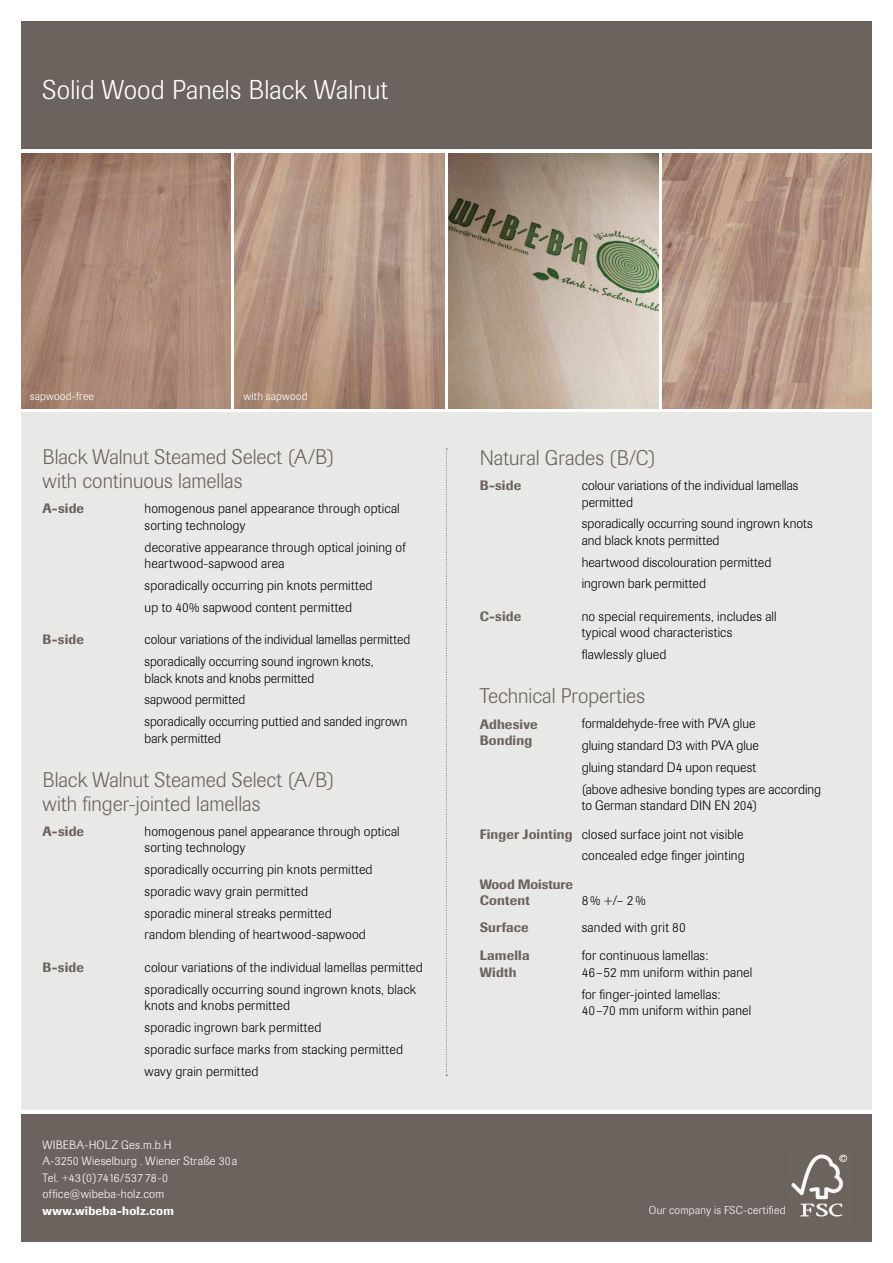
<style>
.page{position:relative;width:893px;height:1263px;background:#fff}
.page>*{position:absolute;margin:0;border:0;box-sizing:border-box;transform-origin:0 0}
.t1{font:300 27px "Supersonic BSK";letter-spacing:.01em;color:#fff}
.t2{font:300 21px/24px "Supersonic BSK";color:#6d635e}
.t3{font:300 13.5px/21.8px "Supersonic BSK";letter-spacing:.01em;color:#000}
.t4{font:500 13.5px/16.5px "Supersonic BSK";letter-spacing:.01em;color:#6d635e}
.t5{font:300 12px/16.5px "Supersonic BSK";letter-spacing:.02em;color:#fff}
.t6{font:500 12px "Supersonic BSK";letter-spacing:.015em;color:#fff}
.t7{font:300 11.25px "Supersonic BSK";letter-spacing:.025em;color:#fff}
.s1{font-size:10.5px}
.s2{font-weight:500;color:#6d635e}
</style>
<div class="page">
<div style="left:21px;top:412px;width:851px;height:698px;background:#e8e8e7"></div>
<div style="left:21px;top:1114px;width:851px;height:128px;background:#6d635e"></div>
<div style="left:21px;top:21px;width:851px;height:128px;background:#6d635e"></div>
<img style="left:21px;top:153px;width:210px;height:255px">
<img style="left:791px;top:1154px;width:56px;height:63px">
<svg style="left:446px;top:449px;width:1px;height:627px"></svg>
<img style="left:449px;top:153px;width:209px;height:255px">
<img style="left:662px;top:153px;width:210px;height:255px">
<img style="left:235px;top:153px;width:209px;height:255px">
<h1 class="t1" style="left:43px;top:74px;width:347px">Solid Wood Panels Black Walnut</h1>
<p class="t7" style="left:30px;top:390px;width:66px">sapwood-free</p>
<p class="t7" style="left:243px;top:390px;width:66px">with sapwood</p>
<h2 class="t2" style="left:43px;top:445px;width:294px">Black Walnut Steamed Select (A/B) with continuous lamellas</h2>
<p class="t4" style="left:43px;top:500px;width:43px">A-side</p>
<p class="t3" style="left:145px;top:501px;width:257px;line-height:16.5px">homogenous panel appearance through optical sorting technology</p>
<p class="t3" style="left:145px;top:539px;width:263px;line-height:16.5px">decorative appearance through optical joining of heartwood-sapwood area</p>
<p class="t3" style="left:145px;top:575px;width:230px">sporadically occurring pin knots permitted up to 40% sapwood content permitted</p>
<p class="t4" style="left:43px;top:631px;width:43px">B-side</p>
<p class="t3" style="left:145px;top:629px;width:267px">colour variations of the individual lamellas permitted sporadically occurring sound ingrown knots,</p>
<p class="t3" style="left:145px;top:667px;width:264px">black knots and knobs permitted<br>sapwood permitted<br>sporadically occurring puttied and sanded ingrown</p>
<p class="t3" style="left:145px;top:727px;width:78px">bark permitted</p>
<h2 class="t2" style="left:43px;top:768px;width:294px">Black Walnut Steamed Select (A/B) with finger-jointed lamellas</h2>
<p class="t4" style="left:43px;top:822px;width:43px">A-side</p>
<p class="t3" style="left:145px;top:823px;width:257px;line-height:16.5px">homogenous panel appearance through optical sorting technology</p>
<p class="t3" style="left:145px;top:858px;width:230px">sporadically occurring pin knots permitted sporadic wavy grain permitted<br>sporadic mineral streaks permitted random blending of heartwood-sapwood</p>
<p class="t4" style="left:43px;top:959px;width:43px">B-side</p>
<p class="t3" style="left:145px;top:956px;width:280px">colour variations of the individual lamellas permitted sporadically occurring sound ingrown knots, black</p>
<p class="t3" style="left:145px;top:995px;width:260px">knots and knobs permitted<br>sporadic ingrown bark permitted<br>sporadic surface marks from stacking permitted wavy grain permitted</p>
<p class="t5" style="left:43px;top:1136px;width:196px">WIBEBA-HOLZ Ges.m.b.H<br>A-3250 Wieselburg . Wiener Straße 30a<br>Tel. <span class="s1">+</span>43(0)7416/537 78-0 office@wibeba-holz.com</p>
<p class="t6" style="left:43px;top:1203px;width:133px">www.wibeba-holz.com</p>
<h2 class="t2" style="left:480px;top:446px;width:178px">Natural Grades (B/C)</h2>
<p class="t4" style="left:480px;top:477px;width:43px">B-side</p>
<p class="t3" style="left:582px;top:477px;width:218px;line-height:16.5px">colour variations of the individual lamellas permitted</p>
<p class="t3" style="left:582px;top:516px;width:232px;line-height:16.5px">sporadically occurring sound ingrown knots and black knots permitted</p>
<p class="t3" style="left:582px;top:551px;width:191px">heartwood discolouration permitted ingrown bark permitted</p>
<p class="t4" style="left:480px;top:608px;width:43px">C-side</p>
<p class="t3" style="left:582px;top:608px;width:196px;line-height:16.5px">no special requirements, includes all typical wood characteristics</p>
<p class="t3" style="left:582px;top:644px;width:86px">flawlessly glued</p>
<h2 class="t2" style="left:480px;top:684px;width:167px">Technical Properties</h2>
<p class="t3" style="left:582px;top:713px;width:241px">formaldehyde-free with PVA glue<br>gluing standard D3 with PVA glue<br>gluing standard D4 upon request<br>(above adhesive bonding types are according</p>
<p class="t3" style="left:480px;top:792px;width:279px;line-height:28.2px;text-indent:102px">to German standard DIN EN 204)<br><span class="s2">Finger Jointing</span> closed surface joint not visible</p>
<p class="t3" style="left:582px;top:845px;width:165px">concealed edge finger jointing</p>
<p class="t4" style="left:480px;top:876px;width:95px">Wood Moisture<br>Content</p>
<p class="t4" style="left:480px;top:715px;width:60px">Adhesive<br>Bonding</p>
<p class="t3" style="left:582px;top:890px;width:66px">8% +/– 2%</p>
<p class="t4" style="left:480px;top:919px;width:51px">Surface</p>
<p class="t3" style="left:582px;top:917px;width:105px">sanded with grit 80</p>
<p class="t4" style="left:480px;top:947px;width:51px">Lamella</p>
<p class="t3" style="left:582px;top:945px;width:128px">for continuous lamellas:</p>
<p class="t4" style="left:480px;top:964px;width:38px">Width</p>
<p class="t3" style="left:582px;top:962px;width:172px">46–52 mm uniform within panel for finger-jointed lamellas:</p>
<p class="t3" style="left:582px;top:1000px;width:171px">40–70 mm uniform within panel</p>
<p class="t7" style="left:649px;top:1204px;width:138px">Our company is FSC-certified</p>
</div>
